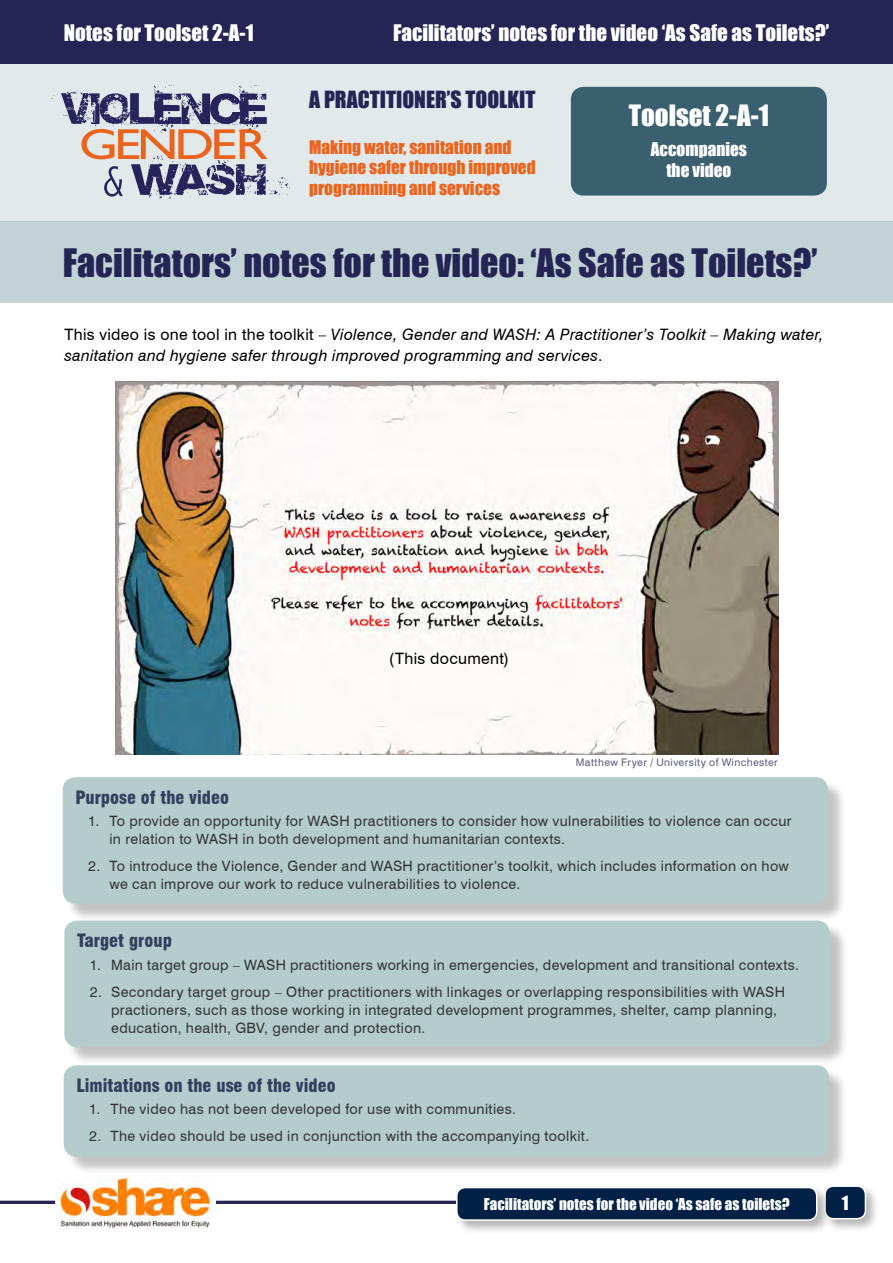
<style>
.page{position:relative;width:893px;height:1263px;background:#fff}
.page>*{position:absolute;margin:0;border:0;box-sizing:border-box;transform-origin:0 0}
.t1{font:43.5px "Gill Sans";letter-spacing:-.075em;color:#eb641e;scale:1.22 1}
.t2{font:36px "Impact";color:#242555}
.t3{font:27px "Impact";color:#fff}
.t4{font:21.75px "Impact";color:#242555}
.t5{font:21px "Impact";color:#fff}
.t6{font:900 condensed 18px "Swiss 721 BT";color:#000f38}
.t7{font:18px "Impact";color:#fff}
.t8{font:17.25px/20.7px "Impact";color:#eb641e}
.t9{font:17.25px/20.7px "Impact";color:#fff;text-align:center}
.t10{font:italic 15.75px/20.2px "Swiss 721 BT";letter-spacing:.02em;color:#000}
.t11{font:15.75px "Swiss 721 BT";letter-spacing:.025em;color:#000}
.t12{font:15px "Impact";color:#fff}
.t13{font:14.25px/18px "Swiss 721 BT";letter-spacing:.025em;color:#000}
.t14{font:10.5px "Swiss 721 BT";letter-spacing:.04em;color:#5e5f81}
.s1{font-style:normal}
</style>
<div class="page">
<div style="left:0;top:0;width:893px;height:64px;background:#242555"></div>
<hr style="left:0;top:1201px;width:694px;height:3px;background:#242555">
<img style="left:55px;top:1178px;width:160px;height:49px">
<div style="left:822px;top:1183px;width:58px;height:51px;background:#000;opacity:.3"></div>
<div style="left:825px;top:1186px;width:40px;height:33px;background:#002045;border-radius:9px"></div>
<div style="left:824px;top:1185px;width:42px;height:34px;border:2px solid #fff;border-radius:9px"></div>
<div style="left:454px;top:1185px;width:378px;height:50px;background:#000;opacity:.3"></div>
<div style="left:457px;top:1187px;width:360px;height:33px;background:#002045;border-radius:9px"></div>
<div style="left:456px;top:1187px;width:361px;height:34px;border:2px solid #fff;border-radius:9px"></div>
<div style="left:0;top:64px;width:893px;height:158px;background:#e1e9ea"></div>
<svg style="left:131px;top:156px;width:159px;height:43px"></svg>
<svg style="left:51px;top:85px;width:216px;height:48px"></svg>
<svg style="left:104px;top:166px;width:19px;height:31px"></svg>
<div style="left:571px;top:87px;width:256px;height:109px;background:#3a606f;border-radius:13px"></div>
<div style="left:0;top:222px;width:893px;height:81px;background:#c3d3d5"></div>
<img style="left:116px;top:382px;width:663px;height:373px">
<div style="left:65px;top:779px;width:782px;height:143px;background:#000;opacity:.3"></div>
<div style="left:63px;top:777px;width:765px;height:127px;background:#b5cccd;border-radius:13px"></div>
<div style="left:66px;top:1067px;width:782px;height:108px;background:#000;opacity:.3"></div>
<div style="left:64px;top:1065px;width:765px;height:92px;background:#b5cccd;border-radius:13px"></div>
<div style="left:66px;top:922px;width:782px;height:144px;background:#000;opacity:.3"></div>
<div style="left:64px;top:920px;width:766px;height:127px;background:#b5cccd;border-radius:13px"></div>
<h3 class="t5" style="left:64px;top:17px;width:192px">Notes for Toolset 2-A-1</h3>
<h3 class="t5" style="left:393px;top:17px;width:438px">Facilitators’ notes for the video ‘As Safe as Toilets?’</h3>
<h1 class="t1" style="left:79px;top:119px;width:156px">GENDER</h1>
<h3 class="t4" style="left:309px;top:83px;width:228px">A PRACTITIONER’S TOOLKIT</h3>
<p class="t8" style="left:309px;top:136px;width:228px">Making water, sanitation and hygiene safer through improved programming and services</p>
<h3 class="t3" style="left:629px;top:95px;width:142px">Toolset 2-A-1</h3>
<p class="t9" style="left:651px;top:138px;width:98px">Accompanies the video</p>
<h2 class="t2" style="left:63px;top:235px;width:756px">Facilitators’ notes for the video: ‘As Safe as Toilets?’</h2>
<p class="t10" style="left:64px;top:325px;width:761px"><span class="s1">This video is one tool in the toolkit –</span> Violence, Gender and WASH: A Practitioner’s Toolkit – Making water, sanitation and hygiene safer through improved programming and services<span class="s1">.</span></p>
<p class="t11" style="left:389px;top:648px;width:122px">(This document)</p>
<p class="t14" style="left:576px;top:756px;width:203px">Matthew Fryer / University of Winchester</p>
<p class="t6" style="left:75px;top:786px;width:155px">Purpose of the video</p>
<p class="t13" style="left:109px;top:812px;width:684px;text-indent:-21px">1. To provide an opportunity for WASH practitioners to consider how vulnerabilities to violence can occur in relation to WASH in both development and humanitarian contexts.</p>
<p class="t13" style="left:109px;top:857px;width:681px;text-indent:-21px">2. To introduce the Violence, Gender and WASH practitioner’s toolkit, which includes information on how we can improve our work to reduce vulnerabilities to violence.</p>
<p class="t6" style="left:77px;top:930px;width:96px">Target group</p>
<p class="t13" style="left:90px;top:955px;width:711px">1. Main target group – WASH practitioners working in emergencies, development and transitional contexts.</p>
<p class="t13" style="left:111px;top:982px;width:675px;text-indent:-21px">2. Secondary target group – Other practitioners with linkages or overlapping responsibilities with WASH practioners, such as those working in integrated development programmes, shelter, camp planning, education, health, GBV, gender and protection.</p>
<p class="t6" style="left:76px;top:1074px;width:261px">Limitations on the use of the video</p>
<p class="t13" style="left:89px;top:1100px;width:428px">1. The video has not been developed for use with communities.</p>
<p class="t13" style="left:89px;top:1127px;width:502px">2. The video should be used in conjunction with the accompanying toolkit.</p>
<p class="t12" style="left:484px;top:1192px;width:307px">Facilitators’ notes for the video ‘As safe as toilets?</p>
<p class="t7" style="left:842px;top:1188px;width:8px">1</p>
</div>
